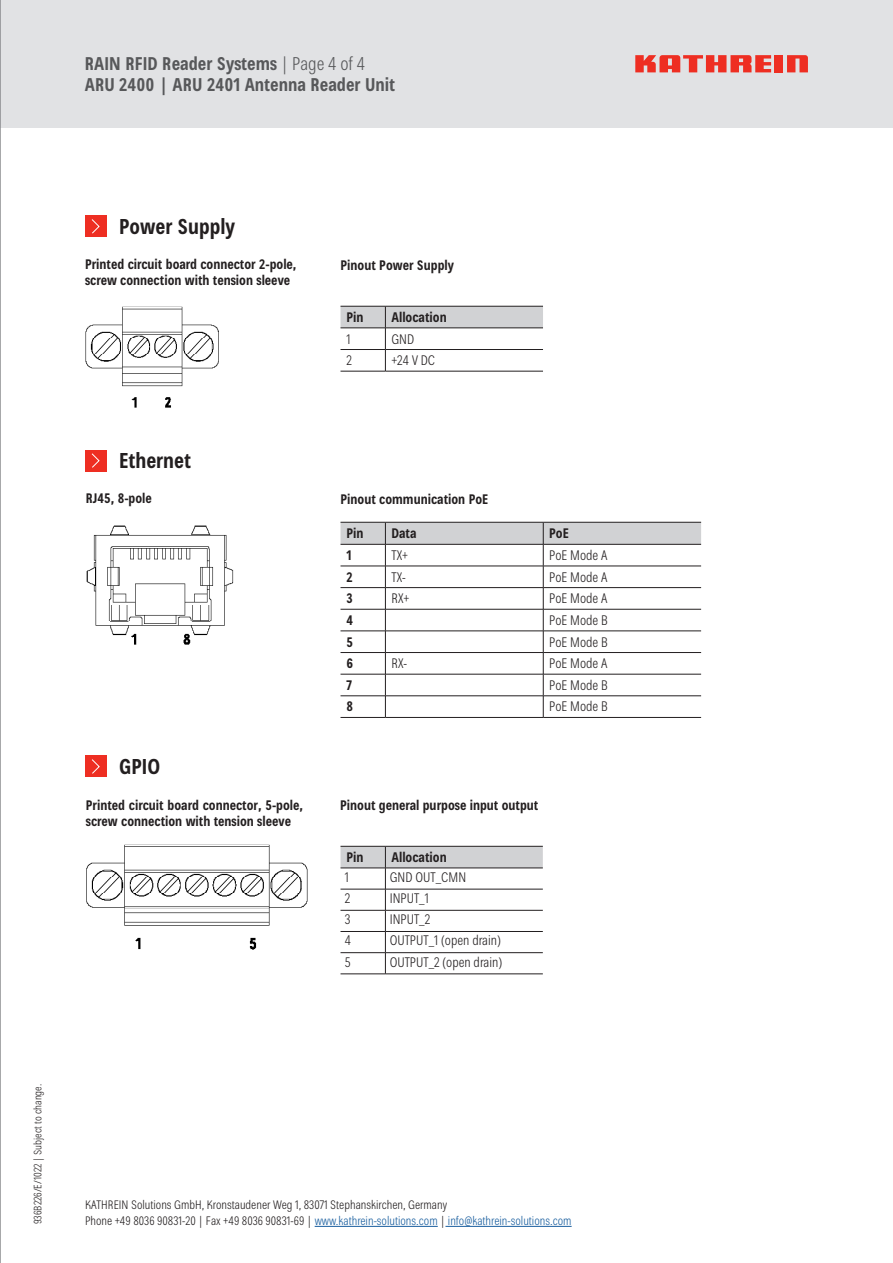
<style>
.page{position:relative;width:893px;height:1263px;background:#fff}
.page>*{position:absolute;margin:0;border:0;box-sizing:border-box;transform-origin:0 0}
.t1{font:700 condensed 21px "Kathrein 77";color:#231f20}
.t2{font:700 condensed 18px/21px "Kathrein 77";color:#57585a}
.t3{font:700 condensed 13.5px/16.2px "Kathrein 77";color:#231f20}
.t4{font:300 condensed 13.5px "Kathrein 47";color:#231f20}
.t5{font:300 condensed 12px/16.2px "Kathrein 47";color:#231f20}
.t6{font:300 condensed 10.5px "Kathrein 47";color:#231f20}
.s1{font-family:"Kathrein 47";font-weight:300}
.s2{color:#175d9e}
</style>
<div class="page">
<div style="left:0;top:0;width:893px;height:128px;background:#e1e2e4"></div>
<div style="left:775px;top:55px;width:8px;height:17px;background:#ee2e22"></div>
<svg style="left:787px;top:55px;width:21px;height:17px"></svg>
<svg style="left:635px;top:55px;width:136px;height:17px"></svg>
<hr style="left:315px;top:1226px;width:123px;height:1px;background:#175d9e">
<hr style="left:445px;top:1226px;width:127px;height:1px;background:#175d9e">
<hr style="left:0;top:0;width:1px;height:1263px;background:#808285">
<svg style="left:340px;top:306px;width:203px;height:65px"></svg>
<hr style="left:340px;top:371px;width:45px;height:1px;background:#231f20">
<hr style="left:385px;top:371px;width:158px;height:1px;background:#231f20">
<img style="left:85px;top:306px;width:134px;height:102px">
<img style="left:86px;top:844px;width:221px;height:106px">
<img style="left:86px;top:525px;width:148px;height:120px">
<svg style="left:340px;top:846px;width:203px;height:128px"></svg>
<hr style="left:341px;top:973px;width:44px;height:1px;background:#231f20">
<hr style="left:385px;top:973px;width:158px;height:1px;background:#231f20">
<svg style="left:340px;top:522px;width:361px;height:195px"></svg>
<hr style="left:341px;top:717px;width:44px;height:1px;background:#231f20">
<hr style="left:385px;top:717px;width:158px;height:1px;background:#231f20">
<hr style="left:543px;top:717px;width:158px;height:1px;background:#231f20">
<div style="left:85px;top:756px;width:21px;height:21px;background:#ee2e22"></div>
<svg style="left:92px;top:759px;width:8px;height:15px"></svg>
<div style="left:85px;top:216px;width:21px;height:21px;background:#ee2e22"></div>
<svg style="left:91px;top:219px;width:9px;height:15px"></svg>
<div style="left:85px;top:450px;width:21px;height:21px;background:#ee2e22"></div>
<svg style="left:91px;top:453px;width:9px;height:15px"></svg>
<h2 class="t2" style="left:85px;top:55px;width:312px">RAIN RFID Reader Systems <span class="s1">| Page 4 of 4<br></span>ARU 2400 | ARU 2401 Antenna Reader Unit</h2>
<h1 class="t1" style="left:119px;top:218px;width:118px">Power Supply</h1>
<p class="t3" style="left:85px;top:257px;width:213px">Printed circuit board connector 2-pole, screw connection with tension sleeve</p>
<h1 class="t1" style="left:119px;top:452px;width:74px">Ethernet</h1>
<p class="t3" style="left:86px;top:492px;width:68px">RJ45, 8-pole</p>
<h1 class="t1" style="left:119px;top:758px;width:43px">GPIO</h1>
<p class="t3" style="left:86px;top:798px;width:219px">Printed circuit board connector, 5-pole, screw connection with tension sleeve</p>
<p class="t3" style="left:341px;top:258px;width:115px">Pinout Power Supply</p>
<p class="t3" style="left:346px;top:310px;width:19px">Pin</p>
<p class="t3" style="left:391px;top:310px;width:57px">Allocation</p>
<p class="t4" style="left:346px;top:333px;width:6px">1</p>
<p class="t4" style="left:391px;top:333px;width:24px">GND</p>
<p class="t4" style="left:346px;top:355px;width:7px">2</p>
<p class="t4" style="left:391px;top:355px;width:45px">+24 V DC</p>
<p class="t3" style="left:341px;top:493px;width:149px">Pinout communication PoE</p>
<p class="t3" style="left:346px;top:526px;width:19px">Pin</p>
<p class="t3" style="left:391px;top:526px;width:27px">Data</p>
<p class="t3" style="left:549px;top:526px;width:21px">PoE</p>
<p class="t3" style="left:346px;top:548px;width:7px">1</p>
<p class="t4" style="left:391px;top:550px;width:18px">TX+</p>
<p class="t4" style="left:549px;top:550px;width:60px">PoE Mode A</p>
<p class="t3" style="left:346px;top:570px;width:8px">2</p>
<p class="t4" style="left:391px;top:571px;width:16px">TX-</p>
<p class="t4" style="left:549px;top:571px;width:60px">PoE Mode A</p>
<p class="t3" style="left:346px;top:592px;width:8px">3</p>
<p class="t4" style="left:391px;top:593px;width:19px">RX+</p>
<p class="t4" style="left:549px;top:593px;width:60px">PoE Mode A</p>
<p class="t3" style="left:346px;top:613px;width:8px">4</p>
<p class="t4" style="left:549px;top:614px;width:60px">PoE Mode B</p>
<p class="t3" style="left:346px;top:635px;width:8px">5</p>
<p class="t4" style="left:549px;top:636px;width:60px">PoE Mode B</p>
<p class="t3" style="left:346px;top:656px;width:8px">6</p>
<p class="t4" style="left:391px;top:658px;width:17px">RX-</p>
<p class="t4" style="left:549px;top:658px;width:60px">PoE Mode A</p>
<p class="t3" style="left:346px;top:678px;width:7px">7</p>
<p class="t4" style="left:549px;top:679px;width:60px">PoE Mode B</p>
<p class="t3" style="left:346px;top:700px;width:8px">8</p>
<p class="t4" style="left:549px;top:701px;width:60px">PoE Mode B</p>
<p class="t3" style="left:340px;top:799px;width:200px">Pinout general purpose input output</p>
<p class="t3" style="left:346px;top:850px;width:19px">Pin</p>
<p class="t3" style="left:391px;top:850px;width:57px">Allocation</p>
<p class="t4" style="left:345px;top:871px;width:6px">1</p>
<p class="t4" style="left:390px;top:871px;width:78px">GND OUT_CMN</p>
<p class="t4" style="left:345px;top:893px;width:7px">2</p>
<p class="t4" style="left:390px;top:893px;width:41px">INPUT_1</p>
<p class="t4" style="left:345px;top:914px;width:7px">3</p>
<p class="t4" style="left:390px;top:914px;width:42px">INPUT_2</p>
<p class="t4" style="left:345px;top:935px;width:8px">4</p>
<p class="t4" style="left:390px;top:935px;width:113px">OUTPUT_1 (open drain)</p>
<p class="t4" style="left:345px;top:956px;width:8px">5</p>
<p class="t4" style="left:390px;top:956px;width:114px">OUTPUT_2 (open drain)</p>
<p class="t6" style="left:34px;top:1224px;width:142px;rotate:-90deg">936B226/E/1022 | Subject to change.</p>
<p class="t5" style="left:85px;top:1198px;width:488px">KATHREIN Solutions GmbH, Kronstaudener Weg 1, 83071 Stephanskirchen, Germany<br>Phone +49 8036 90831-20 | Fax +49 8036 90831-69 | <span class="s2">www.kathrein-solutions.com</span> | <span class="s2">info@kathrein-solutions.com</span></p>
</div>
